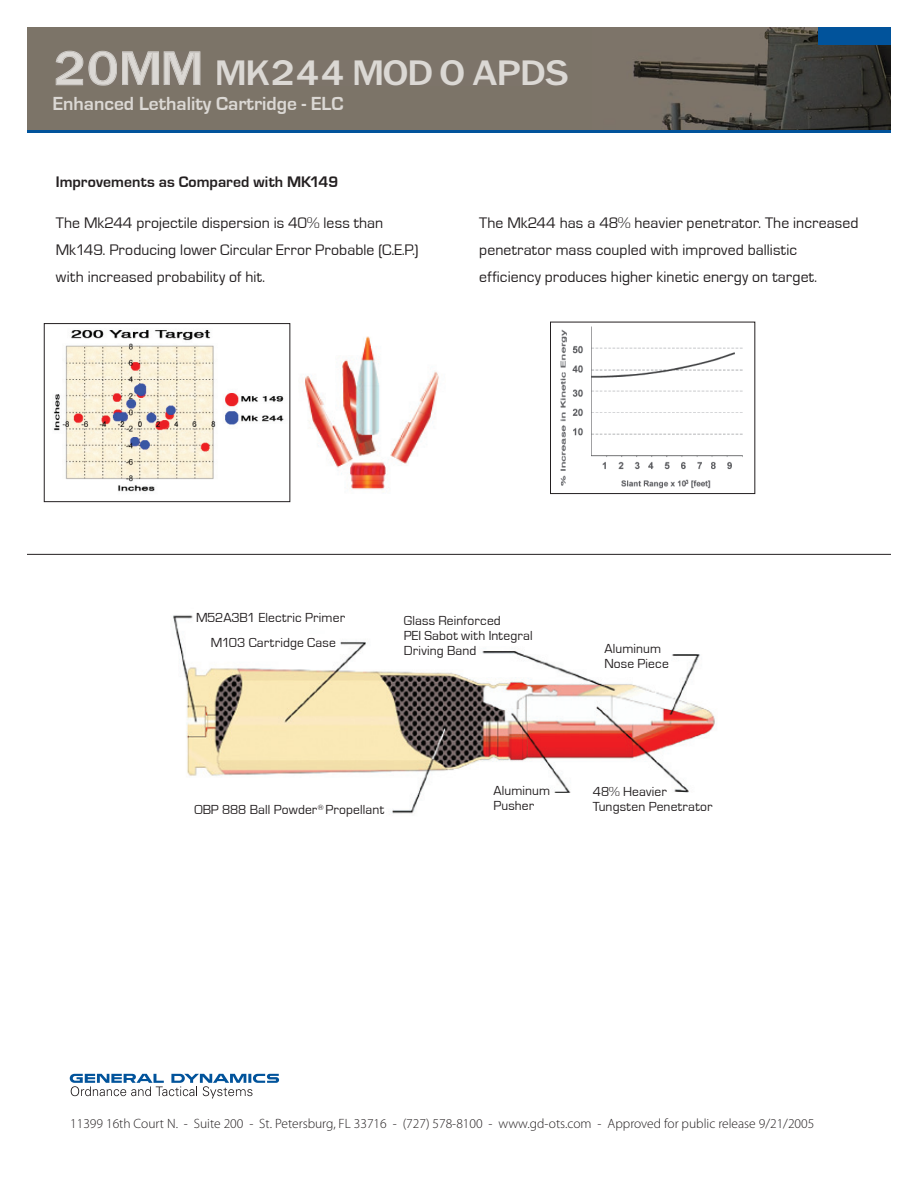
<style>
.page{position:relative;width:918px;height:1188px;background:#fff}
.page>*{position:absolute;margin:0;border:0;box-sizing:border-box;transform-origin:0 0}
.t1{font:35.1px "Framina";color:#dbd8d4;scale:1.11 1}
.t2{font:700 19.5px "Eurostile";color:#dbd8d4}
.t3{font:15.75px/27px "Eurostile";letter-spacing:.005em;color:#231f20}
.t4{font:700 15.75px "Eurostile";letter-spacing:.005em;color:#231f20}
.t5{font:13.5px/15px "Eurostile";letter-spacing:.01em;color:#231f20}
.t6{font:300 13.5px "Myriad Pro";color:#231f20}
.s1{font-size:47.25px}
</style>
<div class="page">
<div style="left:27px;top:116px;width:864px;height:17px;background:linear-gradient(to right,#01539b,#01539b)"></div>
<div style="left:27px;top:27px;width:864px;height:102px;background:#7c7468"></div>
<svg style="left:56px;top:51px;width:145px;height:35px"></svg>
<img style="left:593px;top:27px;width:298px;height:103px">
<div style="left:819px;top:27px;width:72px;height:18px;background:#01539b"></div>
<svg style="left:70px;top:1074px;width:209px;height:25px"></svg>
<img style="left:53px;top:324px;width:386px;height:178px">
<div style="left:44px;top:323px;width:246px;height:179px;border:1px solid #231f20"></div>
<img style="left:560px;top:326px;width:183px;height:163px">
<div style="left:550px;top:322px;width:205px;height:172px;border:1px solid #231f20"></div>
<img style="left:173px;top:615px;width:542px;height:199px">
<hr style="left:27px;top:554px;width:864px;height:1px;background:#231f20">
<h1 class="t1" style="left:53px;top:51px;width:466px"><span class="s1">20MM</span> MK244 MOD O APDS</h1>
<p class="t2" style="left:53px;top:93px;width:292px">Enhanced Lethality Cartridge - ELC</p>
<p class="t4" style="left:56px;top:174px;width:284px">Improvements as Compared with MK149</p>
<p class="t3" style="left:56px;top:210px;width:364px">The Mk244 projectile dispersion is 40% less than<br>Mk149. Producing lower Circular Error Probable (C.E.P.) with increased probability of hit.</p>
<p class="t3" style="left:479px;top:210px;width:381px">The Mk244 has a 48% heavier penetrator. The increased penetrator mass coupled with improved ballistic efficiency produces higher kinetic energy on target.</p>
<p class="t5" style="left:196px;top:610px;width:150px">M52A3B1 Electric Primer</p>
<p class="t5" style="left:211px;top:635px;width:126px">M103 Cartridge Case</p>
<p class="t5" style="left:404px;top:613px;width:130px">Glass Reinforced<br>PEI Sabot with Integral<br>Driving Band</p>
<p class="t5" style="left:604px;top:641px;width:66px">Aluminum<br>Nose Piece</p>
<p class="t5" style="left:195px;top:803px;width:191px">OBP 888 Ball Powder<sup>®</sup> Propellant</p>
<p class="t5" style="left:493px;top:783px;width:58px">Aluminum<br>Pusher</p>
<p class="t5" style="left:593px;top:785px;width:121px">48% Heavier<br>Tungsten Penetrator</p>
<p class="t6" style="left:70px;top:1116px;width:746px">11399 16th Court N. - Suite 200 - St. Petersburg, FL 33716 - (727) 578-8100 - www.gd-ots.com - Approved for public release 9/21/2005</p>
</div>
